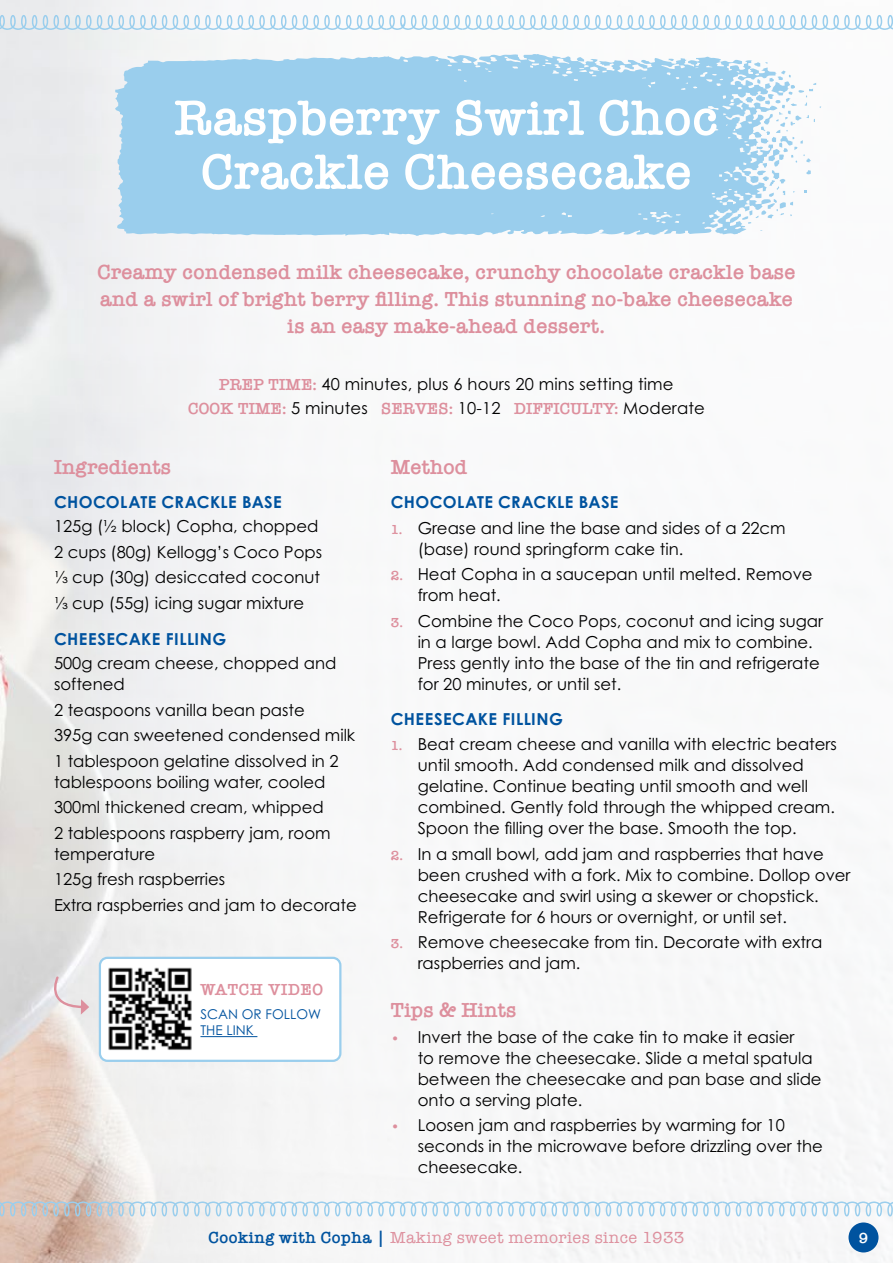
<style>
.page{position:relative;width:893px;height:1263px;background:#fff}
.page>*{position:absolute;margin:0;border:0;box-sizing:border-box;transform-origin:0 0}
.t1{font:600 51px/54px "American Typewriter";letter-spacing:.01em;color:#fff;text-align:center}
.t2{font:600 21px/27px "American Typewriter";letter-spacing:.01em;color:#dd8f9d;text-align:center}
.t3{font:16.5px/21px "Century Gothic Pro";color:#000}
.t4{font:700 16.5px "Century Gothic Pro";letter-spacing:.025em;color:#00539f}
.t5{font:600 16.5px "American Typewriter";letter-spacing:.01em;color:#dd8f9d}
.t6{font:16.5px "American Typewriter";letter-spacing:.025em;color:#dd8f9d}
.t7{font:600 16.5px "American Typewriter";letter-spacing:.04em;color:#dd8f9d}
.t8{font:600 15px "American Typewriter";color:#fff}
.t9{font:13.5px/16.5px "Century Gothic Pro";color:#00539f}
.s1{font-family:"American Typewriter";font-weight:600;color:#dd8f9d}
.s2{font-family:"Century Gothic Pro";font-weight:400;color:#000}
.s3{font-family:"American Typewriter";font-weight:600;font-size:13.5px;color:#dd8f9d}
.s4{font-weight:600;color:#00539f}
</style>
<div class="page">
<img style="left:0;top:0;width:54px;height:1263px">
<div style="left:54px;top:0;width:839px;height:1263px;background:linear-gradient(to right,#efefef,#fcfdfe)"></div>
<svg style="left:0;top:1201px;width:893px;height:15px"></svg>
<svg style="left:0;top:15px;width:893px;height:15px"></svg>
<div style="left:848px;top:1222px;width:30px;height:30px;background:#00539f;border-radius:50%"></div>
<svg style="left:115px;top:54px;width:662px;height:182px;background:#a0d0ed"></svg>
<svg style="left:669px;top:58px;width:5px;height:3px"></svg>
<svg style="left:742px;top:62px;width:79px;height:162px"></svg>
<svg style="left:44px;top:975px;width:45px;height:39px;background:#e8e0e2"></svg>
<div style="left:100px;top:958px;width:240px;height:103px;background:#fff;border-radius:8px"></div>
<div style="left:99px;top:957px;width:242px;height:105px;border:2px solid #9aceed;border-radius:8px"></div>
<hr style="left:200px;top:1036px;width:57px;height:1px;background:#00539f">
<img style="left:108px;top:967px;width:84px;height:83px">
<h1 class="t1" style="left:174px;top:90px;width:546px">Raspberry Swirl Choc<br>Crackle Cheesecake</h1>
<p class="t2" style="left:97px;top:258px;width:699px">Creamy condensed milk cheesecake, crunchy chocolate crackle base and a swirl of bright berry filling. This stunning no-bake cheesecake is an easy make-ahead dessert.</p>
<p class="t3" style="left:219px;top:373px;width:456px"><span class="s1">PREP TIME:</span> 40 minutes, plus 6 hours 20 mins setting time</p>
<p class="t5" style="left:188px;top:396px;width:518px">COOK TIME: <span class="s2">5 minutes</span> SERVES: <span class="s2">10-12</span> DIFFICULTY: <span class="s2">Moderate</span></p>
<p class="t2" style="left:54px;top:453px;width:119px">Ingredients</p>
<p class="t4" style="left:54px;top:492px;width:229px">CHOCOLATE CRACKLE BASE</p>
<p class="t3" style="left:54px;top:514px;width:270px;line-height:25.5px">125g (½ block) Copha, chopped<br>2 cups (80g) Kellogg’s Coco Pops ⅓ cup (30g) desiccated coconut ⅓ cup (55g) icing sugar mixture</p>
<p class="t4" style="left:54px;top:629px;width:174px">CHEESECAKE FILLING</p>
<p class="t3" style="left:54px;top:653px;width:284px">500g cream cheese, chopped and softened</p>
<p class="t3" style="left:54px;top:697px;width:303px;line-height:25.5px">2 teaspoons vanilla bean paste<br>395g can sweetened condensed milk<br>1 tablespoon gelatine dissolved in 2</p>
<p class="t3" style="left:54px;top:769px;width:278px;line-height:25.5px">tablespoons boiling water, cooled<br>300ml thickened cream, whipped<br>2 tablespoons raspberry jam, room</p>
<p class="t3" style="left:54px;top:841px;width:304px;line-height:25.5px">temperature<br>125g fresh raspberries<br>Extra raspberries and jam to decorate</p>
<p class="t7" style="left:200px;top:977px;width:124px">WATCH VIDEO</p>
<p class="t9" style="left:200px;top:1005px;width:122px">SCAN OR FOLLOW<br>THE LINK</p>
<p class="t2" style="left:391px;top:453px;width:78px">Method</p>
<p class="t4" style="left:391px;top:492px;width:229px">CHOCOLATE CRACKLE BASE</p>
<p class="t3" style="left:418px;top:517px;width:370px;text-indent:-27px"><span class="s3">1.</span> Grease and line the base and sides of a 22cm (base) round springform cake tin.</p>
<p class="t3" style="left:418px;top:564px;width:396px;text-indent:-27px"><span class="s3">2.</span> Heat Copha in a saucepan until melted. Remove from heat.</p>
<p class="t3" style="left:418px;top:610px;width:407px;text-indent:-27px"><span class="s3">3.</span> Combine the Coco Pops, coconut and icing sugar in a large bowl. Add Copha and mix to combine.<br>Press gently into the base of the tin and refrigerate for 20 minutes, or until set.</p>
<p class="t4" style="left:391px;top:708px;width:174px">CHEESECAKE FILLING</p>
<p class="t3" style="left:418px;top:734px;width:421px;text-indent:-27px"><span class="s3">1.</span> Beat cream cheese and vanilla with electric beaters until smooth. Add condensed milk and dissolved gelatine. Continue beating until smooth and well combined. Gently fold through the whipped cream.<br>Spoon the filling over the base. Smooth the top.</p>
<p class="t3" style="left:418px;top:843px;width:434px;text-indent:-27px"><span class="s3">2.</span> In a small bowl, add jam and raspberries that have been crushed with a fork. Mix to combine. Dollop over cheesecake and swirl using a skewer or chopstick.<br>Refrigerate for 6 hours or overnight, or until set.</p>
<p class="t3" style="left:418px;top:932px;width:406px;text-indent:-27px"><span class="s3">3.</span> Remove cheesecake from tin. Decorate with extra raspberries and jam.</p>
<p class="t2" style="left:391px;top:996px;width:127px">Tips &amp; Hints</p>
<p class="t3" style="left:418px;top:1026px;width:405px;text-indent:-27px"><span class="s3">•</span> Invert the base of the cake tin to make it easier<br>to remove the cheesecake. Slide a metal spatula between the cheesecake and pan base and slide onto a serving plate.</p>
<p class="t3" style="left:418px;top:1114px;width:407px;text-indent:-27px"><span class="s3">•</span> Loosen jam and raspberries by warming for 10 seconds in the microwave before drizzling over the cheesecake.</p>
<p class="t6" style="left:208px;top:1225px;width:477px"><span class="s4">Cooking with Copha |</span> Making sweet memories since 1933</p>
<p class="t8" style="left:859px;top:1226px;width:11px">9</p>
</div>
